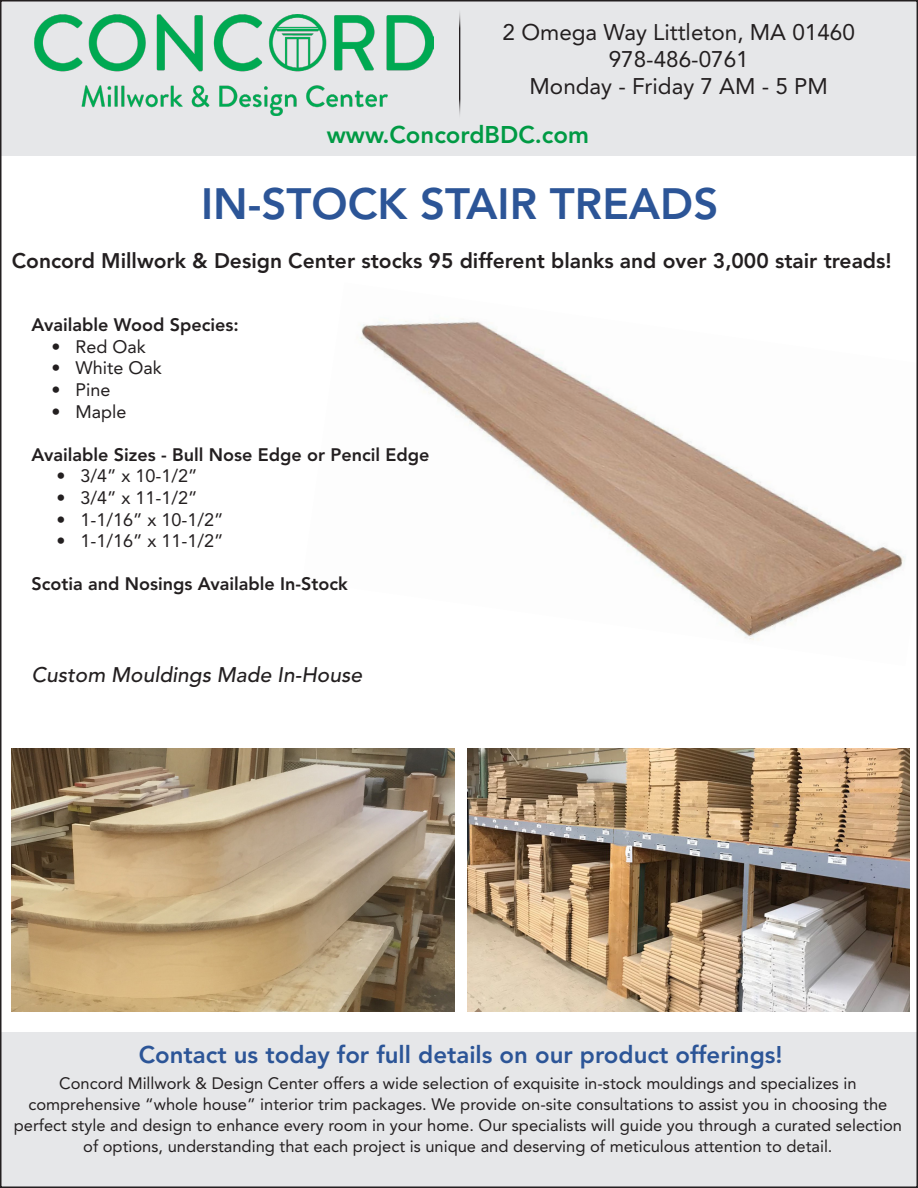
<style>
.page{position:relative;width:918px;height:1188px;background:#fff}
.page>*{position:absolute;margin:0;border:0;box-sizing:border-box;transform-origin:0 0}
.t1{font:800 43.5px "Avenir LT Std";color:#2c5597}
.t2{font:800 24px "Avenir LT Std";color:#2c5597}
.t3{font:800 24px "Avenir LT Std";color:#009a44}
.t4{font:22.5px "Avenir LT Std";color:#231f20}
.t5{font:800 21px "Avenir LT Std";color:#231f20}
.t6{font:italic 500 21px "Avenir LT Std";color:#231f20}
.t7{font:800 18px "Avenir LT Std";color:#231f20}
.t8{font:18px "Avenir LT Std";color:#231f20}
.t9{font:16.5px/21px "Avenir LT Std";color:#231f20;text-align:center}
</style>
<div class="page">
<img style="left:361px;top:319px;width:545px;height:321px">
<img style="left:12px;top:749px;width:442px;height:263px">
<img style="left:467px;top:749px;width:443px;height:263px">
<div style="left:2px;top:1032px;width:916px;height:154px;background:#e6e7e9"></div>
<div style="left:2px;top:2px;width:914px;height:154px;background:#e6e7e9"></div>
<img style="left:35px;top:14px;width:399px;height:102px">
<hr style="left:459px;top:8px;width:1px;height:111px;background:#231f20">
<p class="t4" style="left:503px;top:19px;width:354px">2 Omega Way Littleton, MA 01460</p>
<p class="t4" style="left:609px;top:46px;width:142px">978-486-0761</p>
<p class="t4" style="left:530px;top:73px;width:300px">Monday - Friday 7 AM - 5 PM</p>
<p class="t3" style="left:327px;top:121px;width:264px">www.ConcordBDC.com</p>
<p class="t1" style="left:201px;top:178px;width:519px">IN-STOCK STAIR TREADS</p>
<p class="t5" style="left:12px;top:248px;width:881px">Concord Millwork &amp; Design Center stocks 95 different blanks and over 3,000 stair treads!</p>
<p class="t7" style="left:31px;top:314px;width:209px">Available Wood Species:</p>
<p class="t8" style="left:51px;top:336px;width:96px">• Red Oak</p>
<p class="t8" style="left:51px;top:358px;width:112px">• White Oak</p>
<p class="t8" style="left:51px;top:379px;width:61px">• Pine</p>
<p class="t8" style="left:51px;top:401px;width:77px">• Maple</p>
<p class="t7" style="left:31px;top:444px;width:400px">Available Sizes - Bull Nose Edge or Pencil Edge</p>
<p class="t8" style="left:56px;top:466px;width:143px">• 3/4” x 10-1/2”</p>
<p class="t8" style="left:56px;top:487px;width:143px">• 3/4” x 11-1/2”</p>
<p class="t8" style="left:56px;top:509px;width:169px">• 1-1/16” x 10-1/2”</p>
<p class="t8" style="left:56px;top:530px;width:169px">• 1-1/16” x 11-1/2”</p>
<p class="t7" style="left:31px;top:573px;width:318px">Scotia and Nosings Available In-Stock</p>
<p class="t6" style="left:31px;top:662px;width:332px">Custom Mouldings Made In-House</p>
<p class="t2" style="left:139px;top:1040px;width:645px">Contact us today for full details on our product offerings!</p>
<p class="t9" style="left:59px;top:1073px;width:799px">Concord Millwork &amp; Design Center offers a wide selection of exquisite in-stock mouldings and specializes in</p>
<p class="t9" style="left:14px;top:1094px;width:890px">comprehensive “whole house” interior trim packages. We provide on-site consultations to assist you in choosing the perfect style and design to enhance every room in your home. Our specialists will guide you through a curated selection of options, understanding that each project is unique and deserving of meticulous attention to detail.</p>
</div>
